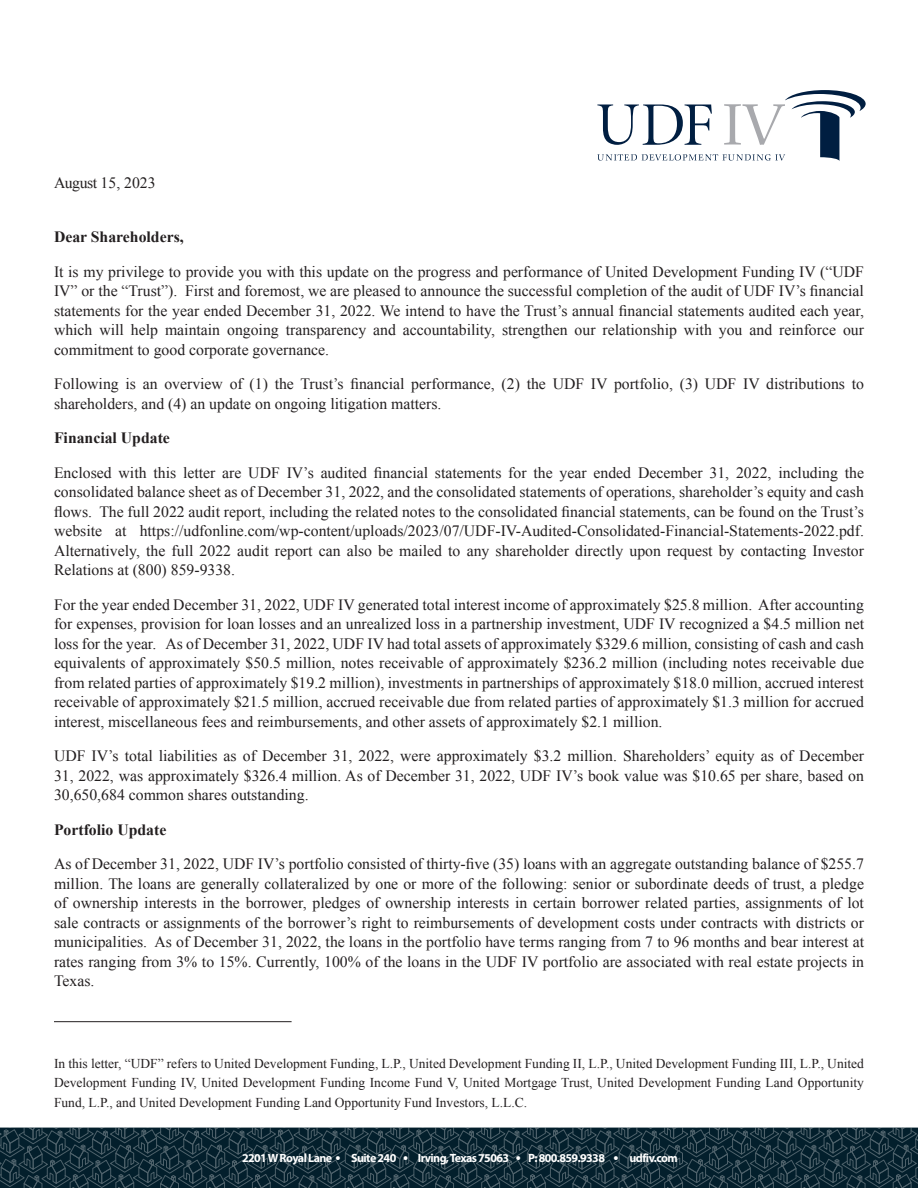
<style>
.page{position:relative;width:918px;height:1188px;background:#fff}
.page>*{position:absolute;margin:0;border:0;box-sizing:border-box;transform-origin:0 0}
.t1{font:15.75px/19.5px "Times New Roman";color:#231f20;text-align:justify}
.t2{font:700 15.75px "Times New Roman";color:#231f20}
.t3{font:15.75px "Times New Roman";letter-spacing:-.03em;color:#231f20}
.t4{font:13.5px/19.5px "Times New Roman";color:#231f20;text-align:justify}
.t5{font:700 12px "Myriad Pro";letter-spacing:-.05em;color:#fff}
.s1{font-size:15px}
</style>
<div class="page">
<svg style="left:0;top:1128px;width:918px;height:60px;background:#152f3b"></svg>
<svg style="left:597px;top:90px;width:269px;height:71px"></svg>
<hr style="left:54px;top:1021px;width:238px;height:1px;background:#231f20">
<p class="t3" style="left:54px;top:172px;width:103px">August 15, 2023</p>
<p class="t2" style="left:54px;top:226px;width:131px">Dear Shareholders,</p>
<p class="t1" style="left:54px;top:261px;width:812px">It is my privilege to provide you with this update on the progress and performance of United Development Funding IV (“UDF IV” or the “Trust”). First and foremost, we are pleased to announce the successful completion of the audit of UDF IV’s financial statements for the year ended December 31, 2022. We intend to have the Trust’s annual financial statements audited each year, which will help maintain ongoing transparency and accountability, strengthen our relationship with you and reinforce our commitment to good corporate governance.</p>
<p class="t1" style="left:54px;top:374px;width:812px">Following is an overview of (1) the Trust’s financial performance, (2) the UDF IV portfolio, (3) UDF IV distributions to shareholders, and (4) an update on ongoing litigation matters.</p>
<p class="t2" style="left:54px;top:427px;width:117px">Financial Update</p>
<p class="t1" style="left:54px;top:462px;width:812px">Enclosed with this letter are UDF IV’s audited financial statements for the year ended December 31, 2022, including the consolidated balance sheet as of December 31, 2022, and the consolidated statements of operations, shareholder’s equity and cash flows. The full 2022 audit report, including the related notes to the consolidated financial statements, can be found on the Trust’s website at https://udfonline.com/wp-content/uploads/2023/07/UDF-IV-Audited-Consolidated-Financial-Statements-2022.pdf.<br>Alternatively, the full 2022 audit report can also be mailed to any shareholder directly upon request by contacting Investor Relations at (800) 859-9338.</p>
<p class="t1" style="left:54px;top:594px;width:812px">For the year ended December 31, 2022, UDF IV generated total interest income of approximately $25.8 million. After accounting for expenses, provision for loan losses and an unrealized loss in a partnership investment, UDF IV recognized a $4.5 million net loss for the year. As of December 31, 2022, UDF IV had total assets of approximately $329.6 million, consisting of cash and cash equivalents of approximately $50.5 million, notes receivable of approximately $236.2 million (including notes receivable due from related parties of approximately $19.2 million), investments in partnerships of approximately $18.0 million, accrued interest receivable of approximately $21.5 million, accrued receivable due from related parties of approximately $1.3 million for accrued interest, miscellaneous fees and reimbursements, and other assets of approximately $2.1 million.</p>
<p class="t1" style="left:54px;top:746px;width:812px">UDF IV’s total liabilities as of December 31, 2022, were approximately $3.2 million. Shareholders’ equity as of December 31, 2022, was approximately $326.4 million. As of December 31, 2022, UDF IV’s book value was $10.65 per share, based on 30,650,684 common shares outstanding.</p>
<p class="t2" style="left:54px;top:819px;width:114px">Portfolio Update</p>
<p class="t1" style="left:54px;top:854px;width:812px">As of December 31, 2022, UDF IV’s portfolio consisted of thirty-five (35) loans with an aggregate outstanding balance of $255.7 million. The loans are generally collateralized by one or more of the following: senior or subordinate deeds of trust, a pledge of ownership interests in the borrower, pledges of ownership interests in certain borrower related parties, assignments of lot sale contracts or assignments of the borrower’s right to reimbursements of development costs under contracts with districts or municipalities. As of December 31, 2022, the loans in the portfolio have terms ranging from 7 to 96 months and bear interest at rates ranging from 3% to 15%. Currently, 100% of the loans in the UDF IV portfolio are associated with real estate projects in Texas.</p>
<p class="t4" style="left:54px;top:1053px;width:812px">In this letter, “UDF” refers to United Development Funding, L.P., United Development Funding II, L.P., United Development Funding III, L.P., United Development Funding IV, United Development Funding Income Fund V, United Mortgage Trust, United Development Funding Land Opportunity Fund, L.P., and United Development Funding Land Opportunity Fund Investors, L.L.C.</p>
<p class="t5" style="left:242px;top:1150px;width:437px">2201 W Royal Lane <span class="s1">•</span> Suite 240 <span class="s1">•</span> Irving, Texas 75063 <span class="s1">•</span> P: 800.859.9338 <span class="s1">•</span> udfiv.com</p>
</div>
